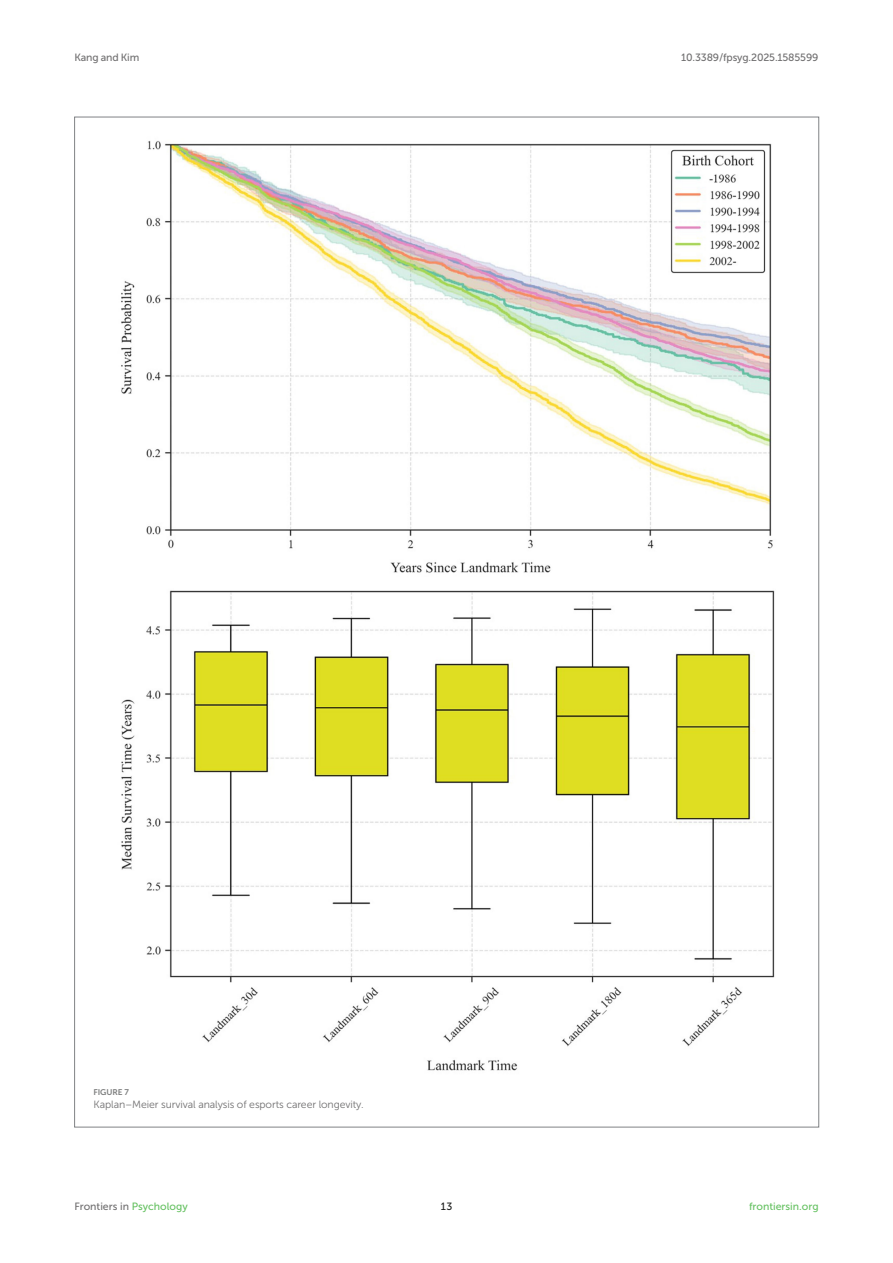
<style>
.page{position:relative;width:893px;height:1263px;background:#fff}
.page>*{position:absolute;margin:0;border:0;box-sizing:border-box;transform-origin:0 0}
.t1{font:10.5px "Museo Sans 500";letter-spacing:-.015em;color:#706f70}
.FIG_LEG{font:10.5px "Museo Sans 300";letter-spacing:-.01em;color:#706f70}
.t2{font:10.5px "Museo Sans 500";color:#65c161}
.t3{font:10.5px "Museo Sans 500";color:#1b1c1b}
.FIG_HD{font:8.25px "Museo Sans 700";letter-spacing:-.01em;color:#7e7f7f}
.s1{color:#65c161}
</style>
<div class="page">
<img style="left:121px;top:141px;width:654px;height:930px">
<p class="t1" style="left:74px;top:51px;width:66px">Kang and Kim</p>
<p class="t1" style="left:681px;top:51px;width:139px">10.3389/fpsyg.2025.1585599</p>
<p class="FIG_HD" style="left:94px;top:1087px;width:37px">FIGURE 7</p>
<p class="FIG_LEG" style="left:94px;top:1099px;width:272px">Kaplan–Meier survival analysis of esports career longevity.</p>
<p class="t1" style="left:74px;top:1200px;width:115px">Frontiers in <span class="s1">Psychology</span></p>
<p class="t3" style="left:441px;top:1200px;width:13px">13</p>
<p class="t2" style="left:749px;top:1200px;width:71px">frontiersin.org</p>
</div>
